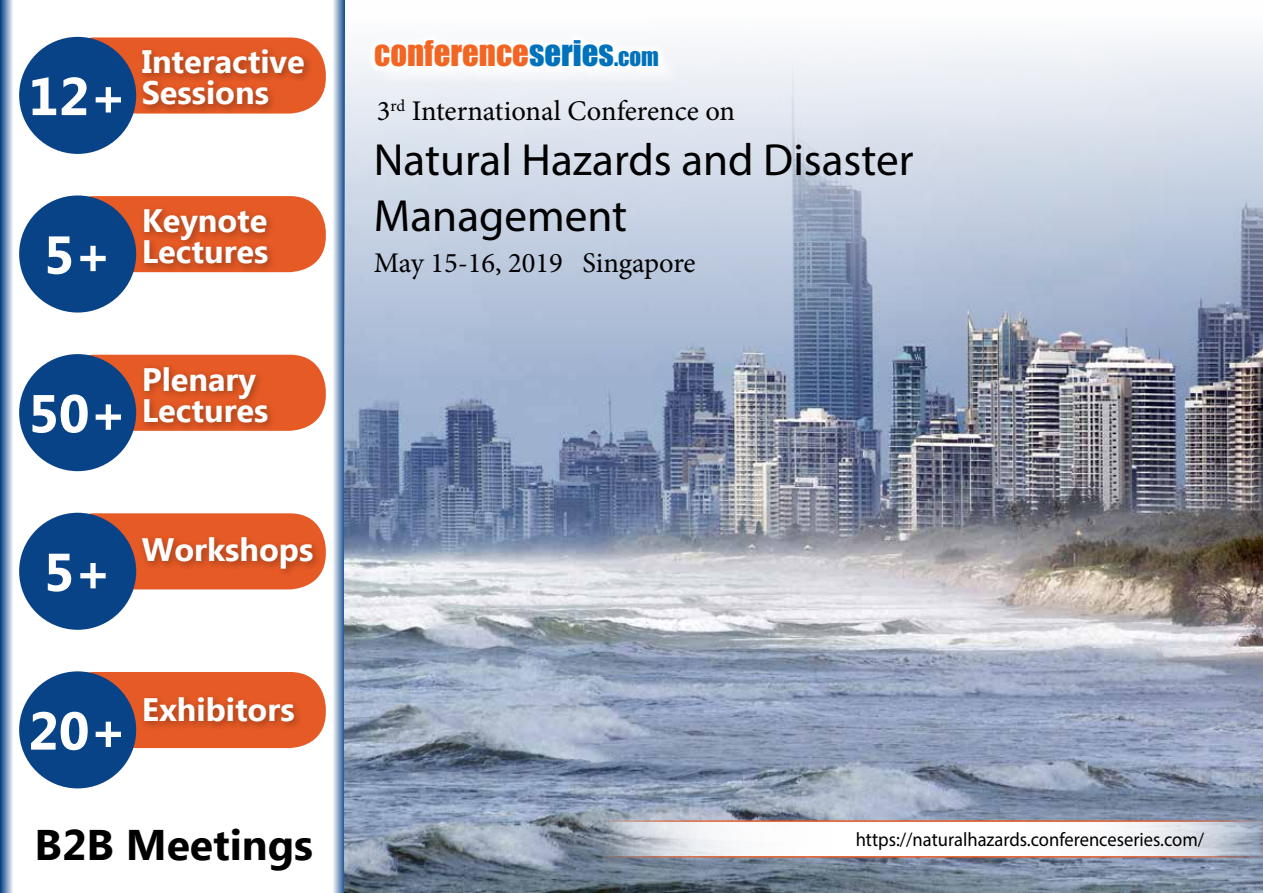
<style>
.page{position:relative;width:1263px;height:893px;background:#fff}
.page>*{position:absolute;margin:0;border:0;box-sizing:border-box;transform-origin:0 0}
.t1{font:700 53.25px "Ebrima";color:#fff}
.t2{font:45.15px/56.1px "Myriad Pro";color:#000}
.t3{font:700 42.75px "Ebrima";color:#000}
.t4{font:32.7px "Impact";color:#f26522}
.t5{font:700 32.4px/30.9px "Ebrima";color:#fff}
.t6{font:28.5px "Minion Pro";letter-spacing:-.005em;color:#000}
.t7{font:19.5px "Myriad Pro";color:#000;scale:.95 1}
.s1{color:#0072bc}
.s2{font-size:22.95px;color:#0072bc}
</style>
<div class="page">
<div style="left:58px;top:37px;width:268px;height:77px;background:#e65a25;border-radius:36px"></div>
<div style="left:19px;top:37px;width:117px;height:117px;background:#084388;border-radius:50%"></div>
<div style="left:138px;top:45px;width:176px;height:70px;background:#000;opacity:.3"></div>
<div style="left:58px;top:196px;width:268px;height:76px;background:#e65a25;border-radius:36px"></div>
<div style="left:19px;top:195px;width:117px;height:118px;background:#084388;border-radius:50%"></div>
<div style="left:140px;top:205px;width:137px;height:68px;background:#000;opacity:.3"></div>
<div style="left:58px;top:355px;width:268px;height:76px;background:#e65a25;border-radius:36px"></div>
<div style="left:19px;top:354px;width:117px;height:117px;background:#084388;border-radius:50%"></div>
<div style="left:140px;top:362px;width:137px;height:70px;background:#000;opacity:.3"></div>
<div style="left:58px;top:513px;width:268px;height:76px;background:#e65a25;border-radius:36px"></div>
<div style="left:19px;top:513px;width:117px;height:117px;background:#084388;border-radius:50%"></div>
<div style="left:138px;top:533px;width:184px;height:45px;background:#000;opacity:.3"></div>
<div style="left:58px;top:672px;width:268px;height:76px;background:#e65a25;border-radius:36px"></div>
<div style="left:19px;top:671px;width:117px;height:117px;background:#084388;border-radius:50%"></div>
<div style="left:140px;top:693px;width:164px;height:38px;background:#000;opacity:.3"></div>
<svg style="left:0;top:0;width:13px;height:893px"></svg>
<svg style="left:333px;top:0;width:12px;height:893px"></svg>
<img style="left:345px;top:39px;width:918px;height:854px">
<div style="left:378px;top:44px;width:301px;height:43px;background:#eff2f6"></div>
<div style="left:366px;top:32px;width:301px;height:44px;background:#fff"></div>
<svg style="left:597px;top:820px;width:666px;height:38px"></svg>
<h1 class="t1" style="left:28px;top:57px;width:100px">12+</h1>
<p class="t5" style="left:142px;top:48px;width:165px">Interactive<br>Sessions</p>
<h1 class="t1" style="left:44px;top:215px;width:70px">5+</h1>
<p class="t5" style="left:142px;top:207px;width:128px">Keynote<br>Lectures</p>
<h1 class="t1" style="left:28px;top:374px;width:100px">50+</h1>
<p class="t5" style="left:142px;top:365px;width:128px">Plenary<br>Lectures</p>
<h1 class="t1" style="left:44px;top:532px;width:70px">5+</h1>
<p class="t5" style="left:142px;top:536px;width:173px">Workshops</p>
<h1 class="t1" style="left:28px;top:691px;width:100px">20+</h1>
<p class="t5" style="left:142px;top:696px;width:154px">Exhibitors</p>
<h3 class="t3" style="left:35px;top:813px;width:280px">B2B Meetings</h3>
<p class="t4" style="left:374px;top:28px;width:286px">CONFERENCE<span class="s1">SERIES</span><span class="s2">.COM</span></p>
<p class="t6" style="left:377px;top:92px;width:360px">3<sup>rd</sup> International Conference on</p>
<h2 class="t2" style="left:374px;top:131px;width:541px">Natural Hazards and Disaster<br>Management</h2>
<p class="t6" style="left:374px;top:243px;width:323px">May 15-16, 2019 Singapore</p>
<p class="t7" style="left:856px;top:828px;width:368px">https://naturalhazards.conferenceseries.com/</p>
</div>
